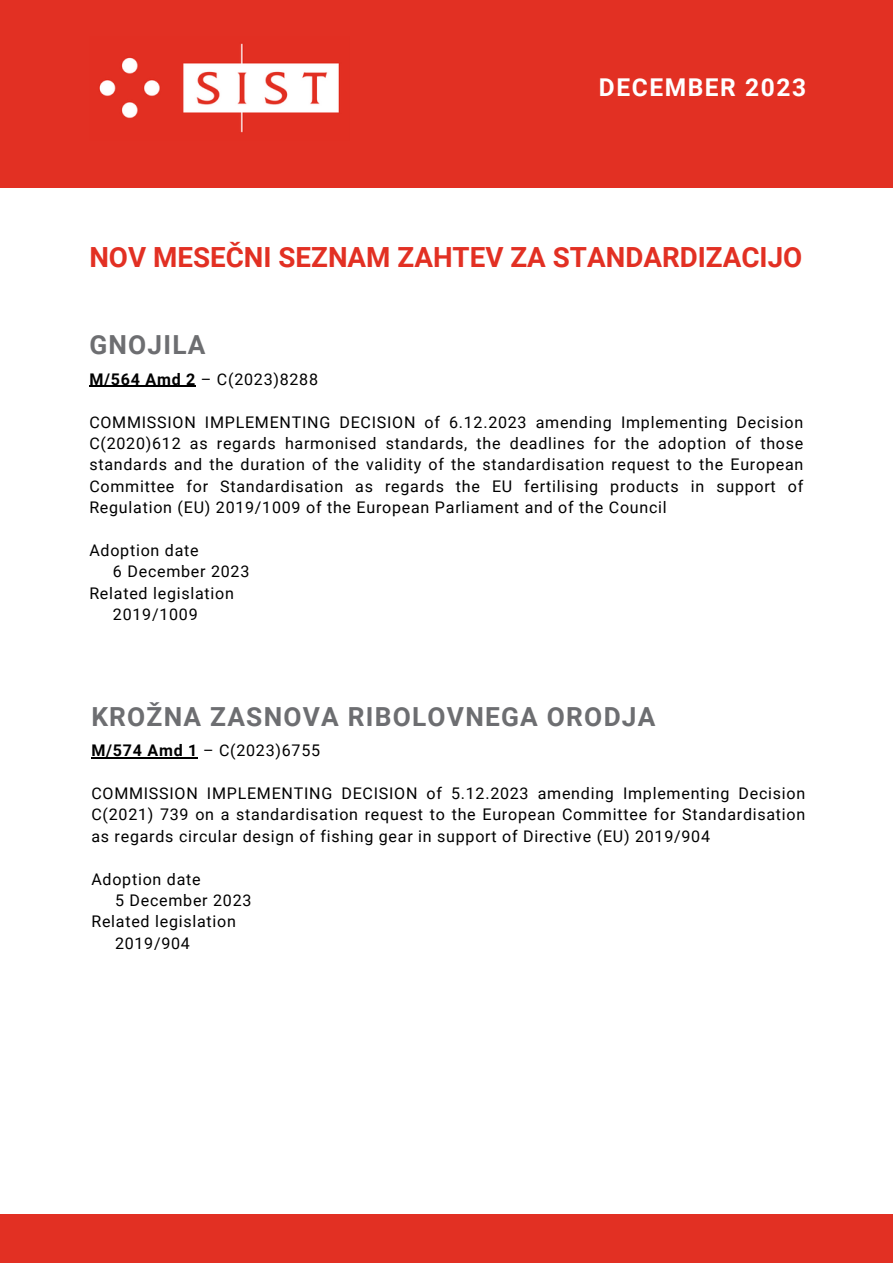
<style>
.page{position:relative;width:893px;height:1264px;background:#fff}
.page>*{position:absolute;margin:0;border:0;box-sizing:border-box;transform-origin:0 0}
.t1{font:700 27.75px "Roboto";color:#e23023}
.t2{font:700 26.25px "Roboto";letter-spacing:.045em;color:#6d6e71}
.t3{font:700 24.45px "Roboto";letter-spacing:.065em;color:#fff}
.t4{font:16.05px/21.3px "Roboto";letter-spacing:.045em;color:#000;text-align:justify}
.s1{font-weight:700}
</style>
<div class="page">
<div style="left:0;top:0;width:892px;height:188px;background:#e23023"></div>
<div style="left:0;top:1214px;width:892px;height:49px;background:#e23023"></div>
<img style="left:99px;top:43px;width:241px;height:90px">
<hr style="left:89px;top:386px;width:107px;height:1px;background:#000">
<hr style="left:91px;top:757px;width:107px;height:1px;background:#000">
<p class="t3" style="left:599px;top:73px;width:209px">DECEMBER 2023</p>
<h2 class="t1" style="left:89px;top:242px;width:714px">NOV MESEČNI SEZNAM ZAHTEV ZA STANDARDIZACIJO</h2>
<p class="t2" style="left:89px;top:330px;width:118px">GNOJILA</p>
<h1 class="t4" style="left:89px;top:368px;width:230px"><span class="s1">M/564 Amd 2</span> – C(2023)8288</h1>
<h1 class="t4" style="left:89px;top:411px;width:715px">COMMISSION IMPLEMENTING DECISION of 6.12.2023 amending Implementing Decision C(2020)612 as regards harmonised standards, the deadlines for the adoption of those standards and the duration of the validity of the standardisation request to the European Committee for Standardisation as regards the EU fertilising products in support of Regulation (EU) 2019/1009 of the European Parliament and of the Council</h1>
<p class="t4" style="left:89px;top:539px;width:111px">Adoption date</p>
<p class="t4" style="left:113px;top:561px;width:138px">6 December 2023</p>
<p class="t4" style="left:89px;top:582px;width:146px">Related legislation</p>
<p class="t4" style="left:113px;top:604px;width:86px">2019/1009</p>
<p class="t2" style="left:91px;top:701px;width:565px">KROŽNA ZASNOVA RIBOLOVNEGA ORODJA</p>
<h1 class="t4" style="left:91px;top:740px;width:230px"><span class="s1">M/574 Amd 1</span> – C(2023)6755</h1>
<p class="t4" style="left:91px;top:783px;width:715px">COMMISSION IMPLEMENTING DECISION of 5.12.2023 amending Implementing Decision C(2021) 739 on a standardisation request to the European Committee for Standardisation as regards circular design of fishing gear in support of Directive (EU) 2019/904</p>
<p class="t4" style="left:91px;top:868px;width:111px">Adoption date</p>
<p class="t4" style="left:115px;top:889px;width:138px">5 December 2023</p>
<p class="t4" style="left:91px;top:911px;width:146px">Related legislation</p>
<p class="t4" style="left:115px;top:932px;width:76px">2019/904</p>
</div>
